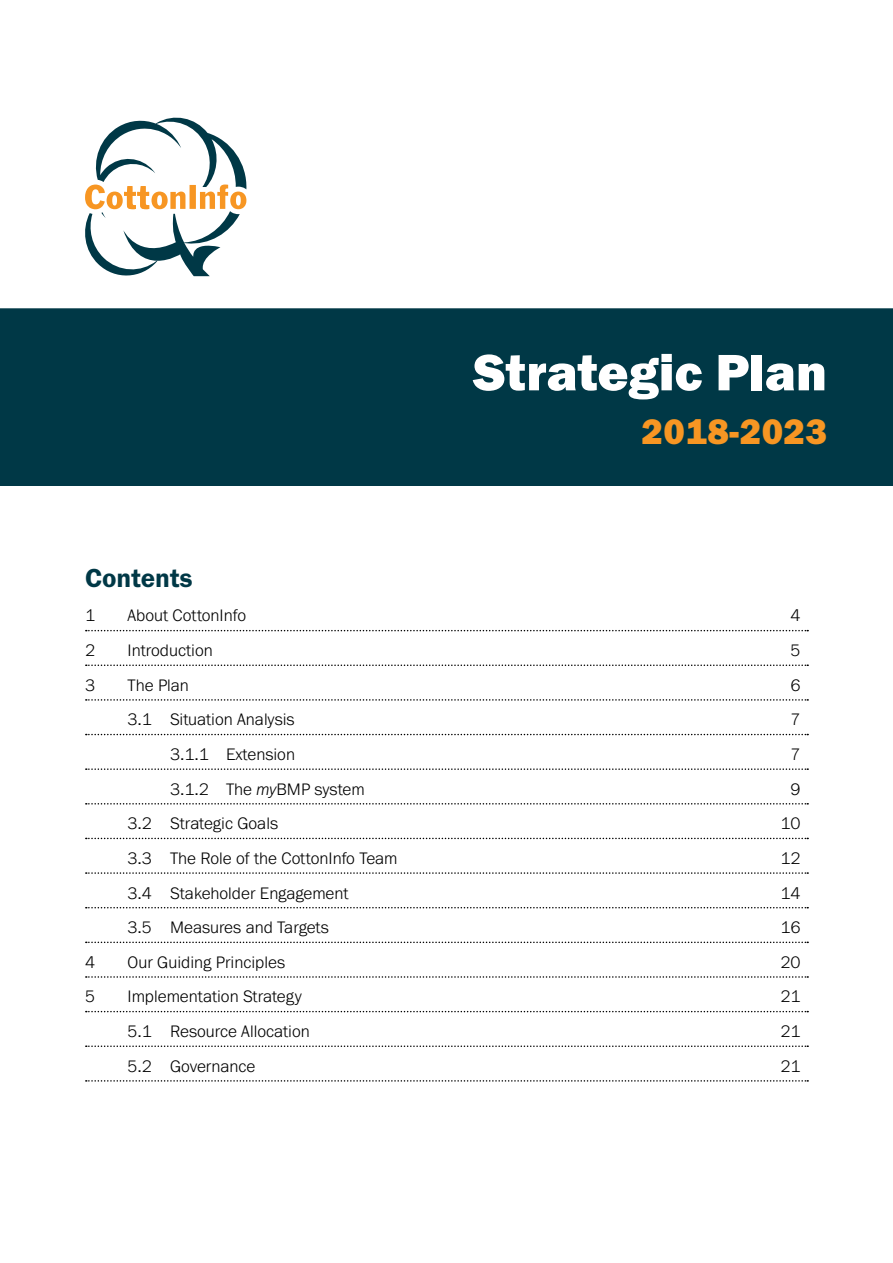
<style>
.page{position:relative;width:893px;height:1263px;background:#fff}
.page>*{position:absolute;margin:0;border:0;box-sizing:border-box;transform-origin:0 0}
.t1{font:53.1px "Franklin Gothic URW Hea";color:#fff}
.t2{font:36.75px "Franklin Gothic URW Hea";letter-spacing:.01em;color:#f79623}
.t3{font:27px "Franklin Gothic URW Dem";color:#003846}
.t4{font:300 17.25px "Franklin Gothic URW";color:#000}
.s1{font-style:italic}
</style>
<div class="page">
<div style="left:0;top:308px;width:893px;height:178px;background:#003846"></div>
<svg style="left:85px;top:117px;width:162px;height:160px"></svg>
<svg style="left:86px;top:630px;width:722px;height:1px"></svg>
<svg style="left:86px;top:664px;width:722px;height:2px"></svg>
<svg style="left:86px;top:699px;width:722px;height:2px"></svg>
<svg style="left:86px;top:734px;width:722px;height:1px"></svg>
<svg style="left:86px;top:768px;width:722px;height:2px"></svg>
<svg style="left:86px;top:803px;width:722px;height:1px"></svg>
<svg style="left:86px;top:838px;width:722px;height:1px"></svg>
<svg style="left:86px;top:872px;width:722px;height:2px"></svg>
<svg style="left:86px;top:907px;width:722px;height:1px"></svg>
<svg style="left:86px;top:941px;width:722px;height:2px"></svg>
<svg style="left:86px;top:976px;width:722px;height:2px"></svg>
<svg style="left:86px;top:1011px;width:722px;height:1px"></svg>
<svg style="left:86px;top:1045px;width:722px;height:2px"></svg>
<svg style="left:86px;top:1080px;width:722px;height:2px"></svg>
<h1 class="t1" style="left:473px;top:338px;width:355px">Strategic Plan</h1>
<h2 class="t2" style="left:642px;top:408px;width:187px">2018-2023</h2>
<h3 class="t3" style="left:85px;top:561px;width:109px">Contents</h3>
<p class="t4" style="left:85px;top:605px;width:12px">1</p>
<p class="t4" style="left:128px;top:605px;width:120px">About CottonInfo</p>
<p class="t4" style="left:790px;top:605px;width:12px">4</p>
<p class="t4" style="left:85px;top:639px;width:12px">2</p>
<p class="t4" style="left:128px;top:639px;width:87px">Introduction</p>
<p class="t4" style="left:790px;top:639px;width:12px">5</p>
<p class="t4" style="left:85px;top:674px;width:12px">3</p>
<p class="t4" style="left:128px;top:674px;width:63px">The Plan</p>
<p class="t4" style="left:790px;top:674px;width:12px">6</p>
<p class="t4" style="left:128px;top:709px;width:169px">3.1 Situation Analysis</p>
<p class="t4" style="left:790px;top:709px;width:12px">7</p>
<p class="t4" style="left:170px;top:743px;width:126px">3.1.1 Extension</p>
<p class="t4" style="left:790px;top:743px;width:12px">7</p>
<p class="t4" style="left:170px;top:778px;width:196px">3.1.2 The <span class="s1">my</span>BMP system</p>
<p class="t4" style="left:790px;top:778px;width:12px">9</p>
<p class="t4" style="left:128px;top:813px;width:152px">3.2 Strategic Goals</p>
<p class="t4" style="left:780px;top:813px;width:22px">10</p>
<p class="t4" style="left:128px;top:847px;width:272px">3.3 The Role of the CottonInfo Team</p>
<p class="t4" style="left:780px;top:847px;width:22px">12</p>
<p class="t4" style="left:128px;top:882px;width:223px">3.4 Stakeholder Engagement</p>
<p class="t4" style="left:780px;top:882px;width:22px">14</p>
<p class="t4" style="left:128px;top:917px;width:203px">3.5 Measures and Targets</p>
<p class="t4" style="left:780px;top:917px;width:22px">16</p>
<p class="t4" style="left:85px;top:951px;width:12px">4</p>
<p class="t4" style="left:128px;top:951px;width:159px">Our Guiding Principles</p>
<p class="t4" style="left:780px;top:951px;width:22px">20</p>
<p class="t4" style="left:85px;top:986px;width:12px">5</p>
<p class="t4" style="left:128px;top:986px;width:176px">Implementation Strategy</p>
<p class="t4" style="left:780px;top:986px;width:22px">21</p>
<p class="t4" style="left:128px;top:1020px;width:184px">5.1 Resource Allocation</p>
<p class="t4" style="left:780px;top:1020px;width:22px">21</p>
<p class="t4" style="left:128px;top:1055px;width:129px">5.2 Governance</p>
<p class="t4" style="left:780px;top:1055px;width:22px">21</p>
</div>
